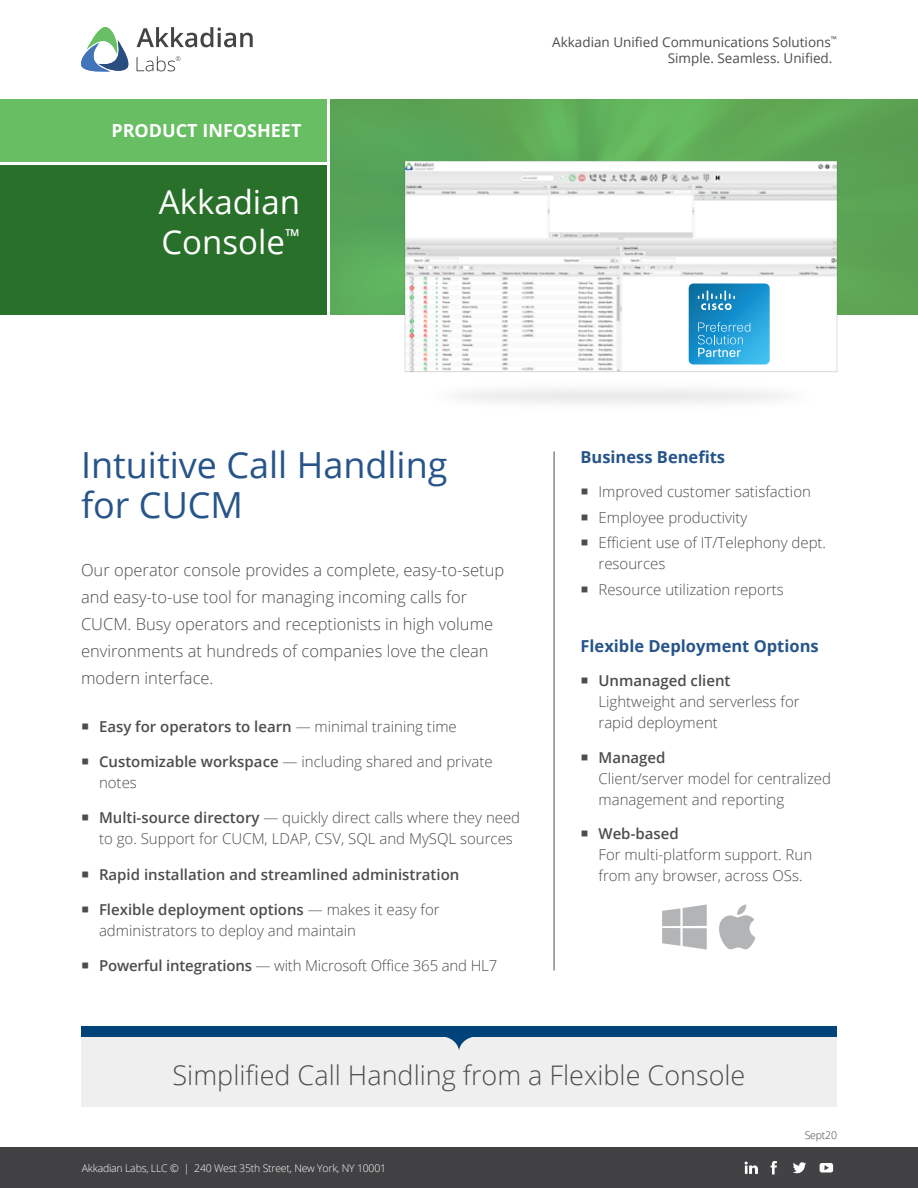
<style>
.page{position:relative;width:918px;height:1188px;background:#fff}
.page>*{position:absolute;margin:0;border:0;box-sizing:border-box;transform-origin:0 0}
.t1{font:36px/40.5px "Open Sans";color:#275489}
.t2{font:33px/39.6px "Open Sans";color:#fff}
.t3{font:300 27px "Open Sans";color:#4d4d4f}
.t4{font:700 18px "Open Sans";color:#fff}
.t5{font:300 16.5px/27px "Open Sans";color:#4d4d4f}
.t6{font:700 16.5px "Open Sans";color:#275489}
.t7{font:300 15px/21px "Open Sans";color:#4d4d4f}
.t8{font:600 15px "Open Sans";color:#4d4d4f}
.t9{font:13.5px/16.2px "Open Sans";color:#4d4d4f}
.t10{font:300 10.5px "Open Sans";letter-spacing:-.02em;color:#fff}
.t11{font:300 10.5px "Open Sans";letter-spacing:-.02em;color:#414042}
.s1{font-weight:300}
.s2{font-weight:600}
</style>
<div class="page">
<img style="left:330px;top:99px;width:588px;height:216px">
<img style="left:407px;top:163px;width:428px;height:241px">
<div style="left:0;top:99px;width:327px;height:63px;background:#68be62"></div>
<div style="left:0;top:1148px;width:918px;height:40px;background:#414042"></div>
<div style="left:0;top:165px;width:327px;height:150px;background:#29702a"></div>
<svg style="left:137px;top:27px;width:116px;height:20px"></svg>
<svg style="left:81px;top:27px;width:48px;height:45px"></svg>
<svg style="left:137px;top:56px;width:43px;height:15px"></svg>
<svg style="left:744px;top:1161px;width:33px;height:14px"></svg>
<svg style="left:793px;top:1162px;width:13px;height:12px"></svg>
<svg style="left:819px;top:1163px;width:15px;height:10px"></svg>
<div style="left:81px;top:1036px;width:756px;height:71px;background:#efeff0"></div>
<div style="left:81px;top:1026px;width:756px;height:10px;background:#00437b"></div>
<svg style="left:440px;top:1036px;width:38px;height:14px"></svg>
<hr style="left:554px;top:452px;width:1px;height:518px;background:#4d4d4f">
<svg style="left:689px;top:284px;width:81px;height:80px;background:#2e9cd1"></svg>
<svg style="left:719px;top:905px;width:36px;height:44px"></svg>
<svg style="left:662px;top:905px;width:45px;height:44px"></svg>
<p class="t4" style="left:111px;top:118px;width:192px">PRODUCT INFOSHEET</p>
<h2 class="t2" style="left:159px;top:182px;width:143px">Akkadian<br>Console<sup>™</sup></h2>
<p class="t9" style="left:668px;top:33px;width:171px;text-indent:-116px">Akkadian Unified Communications Solutions<sup>™<br></sup>Simple. Seamless. Unified.</p>
<h1 class="t1" style="left:81px;top:443px;width:368px">Intuitive Call Handling for CUCM</h1>
<p class="t5" style="left:81px;top:556px;width:425px">Our operator console provides a complete, easy-to-setup and easy-to-use tool for managing incoming calls for CUCM. Busy operators and receptionists in high volume environments at hundreds of companies love the clean modern interface.</p>
<p class="t8" style="left:99px;top:716px;width:359px">Easy for operators to learn <span class="s1">— minimal training time</span></p>
<p class="t7" style="left:99px;top:751px;width:395px"><span class="s2">Customizable workspace</span> — including shared and private notes</p>
<p class="t7" style="left:99px;top:807px;width:423px"><span class="s2">Multi-source directory</span> — quickly direct calls where they need to go. Support for CUCM, LDAP, CSV, SQL and MySQL sources</p>
<p class="t8" style="left:99px;top:864px;width:362px">Rapid installation and streamlined administration</p>
<p class="t7" style="left:99px;top:899px;width:342px"><span class="s2">Flexible deployment options</span> — makes it easy for administrators to deploy and maintain</p>
<p class="t7" style="left:99px;top:955px;width:400px"><span class="s2">Powerful integrations</span> — with Microsoft Office 365 and HL7</p>
<p class="t6" style="left:580px;top:445px;width:146px">Business Benefits</p>
<p class="t7" style="left:599px;top:479px;width:229px;line-height:25.5px">Improved customer satisfaction<br>Employee productivity<br>Efficient use of IT/Telephony dept.</p>
<p class="t7" style="left:599px;top:551px;width:187px;line-height:25.5px">resources<br>Resource utilization reports</p>
<p class="t6" style="left:580px;top:634px;width:240px">Flexible Deployment Options</p>
<p class="t8" style="left:599px;top:670px;width:133px">Unmanaged client</p>
<p class="t7" style="left:599px;top:691px;width:203px">Lightweight and serverless for rapid deployment</p>
<p class="t8" style="left:599px;top:747px;width:69px">Managed</p>
<p class="t7" style="left:599px;top:767px;width:234px">Client/server model for centralized management and reporting</p>
<p class="t8" style="left:599px;top:823px;width:82px">Web-based</p>
<p class="t7" style="left:599px;top:844px;width:215px">For multi-platform support. Run from any browser, across OSs.</p>
<h3 class="t3" style="left:173px;top:1056px;width:574px">Simplified Call Handling from a Flexible Console</h3>
<p class="t10" style="left:82px;top:1161px;width:306px">Akkadian Labs, LLC © | 240 West 35th Street, New York, NY 10001</p>
<p class="t11" style="left:805px;top:1127px;width:34px">Sept20</p>
</div>
